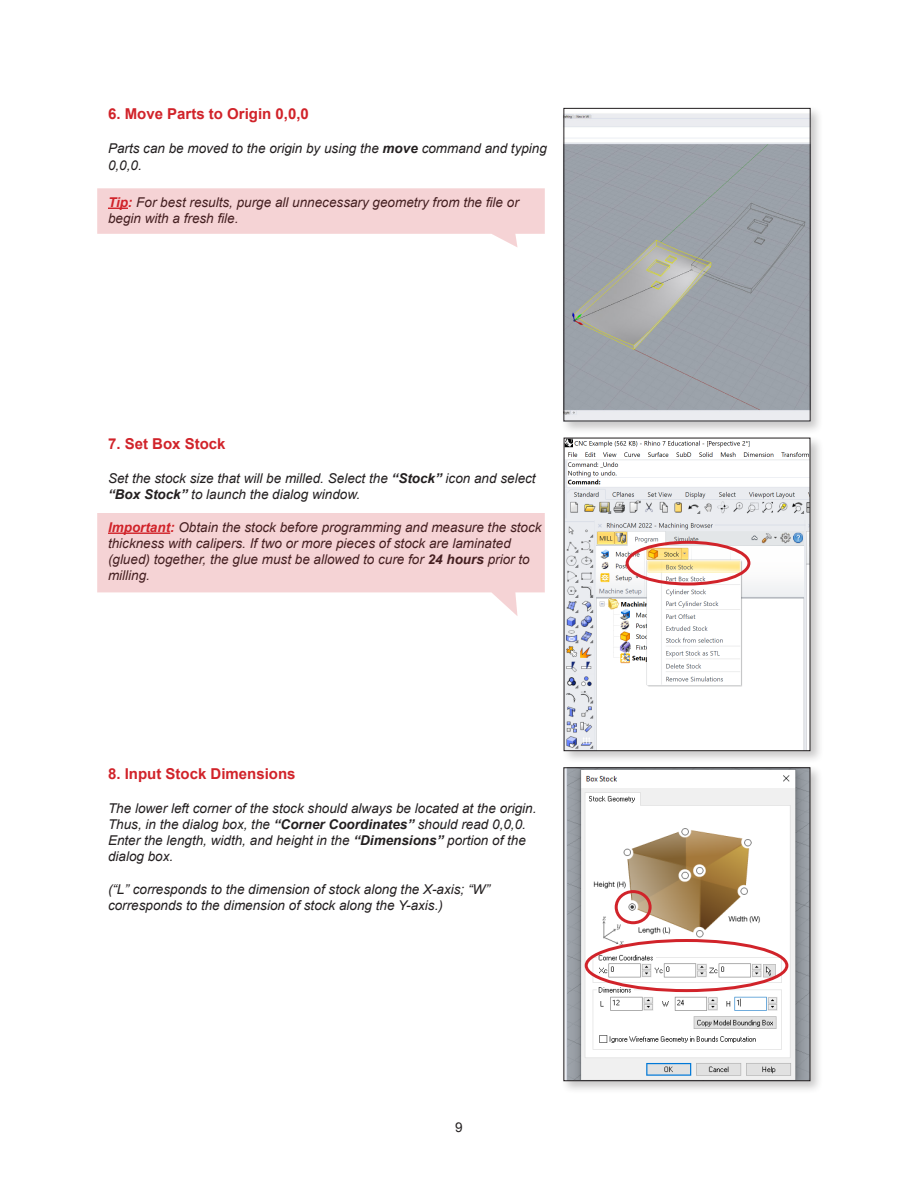
<style>
.page{position:relative;width:918px;height:1188px;background:#fff}
.page>*{position:absolute;margin:0;border:0;box-sizing:border-box;transform-origin:0 0}
.t1{font:700 15px "Arial";color:#d1232a}
.t2{font:italic 13.5px/16.2px "Arial";color:#231f20}
.t3{font:13.5px "Arial";color:#231f20}
.s1{font-weight:700}
.s2{font-weight:700;color:#d1232a}
</style>
<div class="page">
<div style="left:561px;top:435px;width:263px;height:330px;background:#231f20;opacity:.25"></div>
<img style="left:566px;top:440px;width:242px;height:309px">
<div style="left:626px;top:541px;width:124px;height:45px;border:3px solid #d1232a;border-radius:50%"></div>
<div style="left:561px;top:764px;width:263px;height:330px;background:#231f20;opacity:.25"></div>
<img style="left:565px;top:769px;width:243px;height:310px">
<div style="left:563px;top:767px;width:247px;height:314px;border:1px solid #231f20"></div>
<div style="left:561px;top:105px;width:263px;height:330px;background:#231f20;opacity:.25"></div>
<img style="left:565px;top:110px;width:244px;height:309px">
<div style="left:563px;top:108px;width:248px;height:313px;border:1px solid #231f20"></div>
<div style="left:615px;top:890px;width:37px;height:34px;border:3px solid #d1232a;border-radius:50%"></div>
<div style="left:585px;top:939px;width:203px;height:53px;border:3px solid #d1232a;border-radius:50%"></div>
<svg style="left:97px;top:513px;width:448px;height:103px;fill:#f5d3d5"></svg>
<svg style="left:97px;top:188px;width:448px;height:59px"></svg>
<p class="t1" style="left:108px;top:104px;width:202px">6. Move Parts to Origin 0,0,0</p>
<p class="t2" style="left:108px;top:141px;width:440px">Parts can be moved to the origin by using the <span class="s1">move</span> command and typing<br>0,0,0.</p>
<p class="t2" style="left:108px;top:194px;width:412px"><span class="s2">Tip:</span> For best results, purge all unnecessary geometry from the file or begin with a fresh file.</p>
<p class="t1" style="left:108px;top:434px;width:119px">7. Set Box Stock</p>
<p class="t2" style="left:108px;top:471px;width:429px">Set the stock size that will be milled. Select the <span class="s1">“Stock”</span> icon and select <span class="s1">“Box Stock”</span> to launch the dialog window.</p>
<p class="t2" style="left:108px;top:519px;width:435px"><span class="s2">Important:</span> Obtain the stock before programming and measure the stock thickness with calipers. If two or more pieces of stock are laminated (glued) together, the glue must be allowed to cure for <span class="s1">24 hours</span> prior to milling.</p>
<p class="t1" style="left:108px;top:764px;width:189px">8. Input Stock Dimensions</p>
<p class="t2" style="left:108px;top:800px;width:430px">The lower left corner of the stock should always be located at the origin.<br>Thus, in the dialog box, the <span class="s1">“Corner Coordinates”</span> should read 0,0,0.<br>Enter the length, width, and height in the <span class="s1">“Dimensions”</span> portion of the dialog box.</p>
<p class="t2" style="left:108px;top:881px;width:383px">(“L” corresponds to the dimension of stock along the X-axis; “W” corresponds to the dimension of stock along the Y-axis.)</p>
<p class="t3" style="left:455px;top:1118px;width:9px">9</p>
</div>
